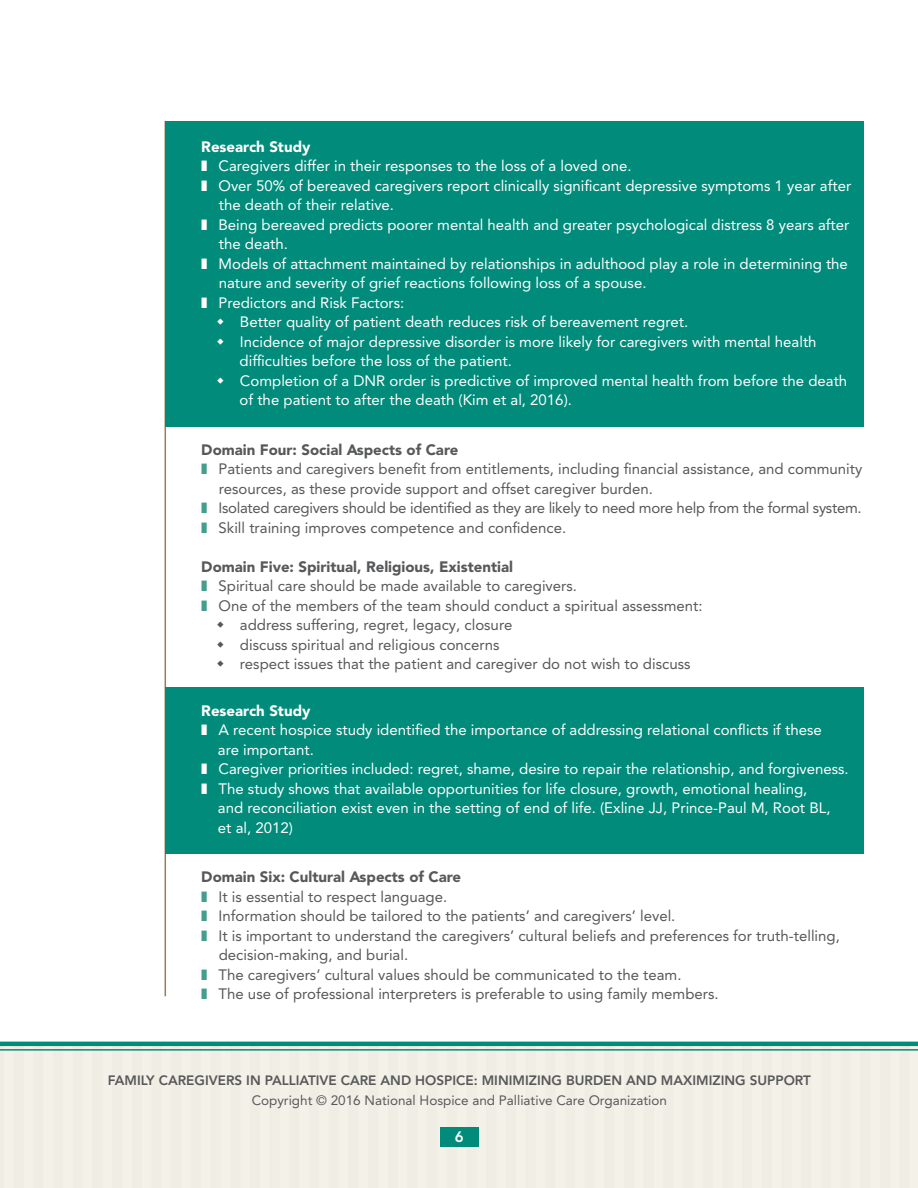
<style>
.page{position:relative;width:918px;height:1188px;background:#fff}
.page>*{position:absolute;margin:0;border:0;box-sizing:border-box;transform-origin:0 0}
.t1{font:15px/19.5px "Avenir LT Pro";color:#fff}
.t2{font:15px/19.5px "Avenir LT Pro";color:#57585a}
.t3{font:900 15px "Avenir LT Pro";color:#57585a}
.t4{font:900 15px "Avenir LT Pro";color:#fff}
.t5{font:800 15px "Avenir";color:#fff}
.t6{font:800 13.5px "Avenir";color:#57585a}
.t7{font:13.5px "Avenir";color:#57585a}
</style>
<div class="page">
<div style="left:0;top:1046px;width:918px;height:142px;background:#f0eee5"></div>
<hr style="left:0;top:1042px;width:918px;height:4px;background:#008b7b">
<hr style="left:0;top:1049px;width:918px;height:2px;background:#008b7b">
<div style="left:440px;top:1127px;width:39px;height:20px;background:#008b7b"></div>
<hr style="left:165px;top:121px;width:1px;height:875px;background:#977f53">
<div style="left:165px;top:121px;width:699px;height:305px;background:#008b7b"></div>
<div style="left:165px;top:688px;width:699px;height:166px;background:#008b7b"></div>
<p class="t4" style="left:201px;top:141px;width:111px">Research Study</p>
<p class="t1" style="left:219px;top:158px;width:415px">Caregivers differ in their responses to the loss of a loved one.</p>
<p class="t1" style="left:219px;top:177px;width:634px">Over 50% of bereaved caregivers report clinically significant depressive symptoms 1 year after</p>
<p class="t1" style="left:219px;top:197px;width:177px">the death of their relative.</p>
<p class="t1" style="left:219px;top:216px;width:632px">Being bereaved predicts poorer mental health and greater psychological distress 8 years after</p>
<p class="t1" style="left:219px;top:236px;width:71px">the death.</p>
<p class="t1" style="left:219px;top:255px;width:631px">Models of attachment maintained by relationships in adulthood play a role in determining the</p>
<p class="t1" style="left:219px;top:275px;width:429px">nature and severity of grief reactions following loss of a spouse.</p>
<p class="t1" style="left:219px;top:294px;width:187px">Predictors and Risk Factors:</p>
<p class="t1" style="left:240px;top:314px;width:450px">Better quality of patient death reduces risk of bereavement regret.</p>
<p class="t1" style="left:240px;top:333px;width:578px">Incidence of major depressive disorder is more likely for caregivers with mental health</p>
<p class="t1" style="left:240px;top:353px;width:274px">difficulties before the loss of the patient.</p>
<p class="t1" style="left:240px;top:372px;width:609px">Completion of a DNR order is predictive of improved mental health from before the death</p>
<p class="t1" style="left:240px;top:392px;width:334px">of the patient to after the death (Kim et al, 2016).</p>
<p class="t3" style="left:201px;top:444px;width:259px">Domain Four: Social Aspects of Care</p>
<p class="t2" style="left:219px;top:461px;width:645px">Patients and caregivers benefit from entitlements, including financial assistance, and community resources, as these provide support and offset caregiver burden.<br>Isolated caregivers should be identified as they are likely to need more help from the formal system.<br>Skill training improves competence and confidence.</p>
<p class="t3" style="left:201px;top:561px;width:313px">Domain Five: Spiritual, Religious, Existential</p>
<p class="t2" style="left:219px;top:578px;width:360px">Spiritual care should be made available to caregivers.</p>
<p class="t2" style="left:219px;top:597px;width:486px">One of the members of the team should conduct a spiritual assessment:</p>
<p class="t2" style="left:240px;top:617px;width:274px">address suffering, regret, legacy, closure</p>
<p class="t2" style="left:240px;top:636px;width:261px">discuss spiritual and religious concerns</p>
<p class="t2" style="left:240px;top:656px;width:452px">respect issues that the patient and caregiver do not wish to discuss</p>
<p class="t4" style="left:201px;top:705px;width:111px">Research Study</p>
<p class="t1" style="left:218px;top:722px;width:632px">A recent hospice study identified the importance of addressing relational conflicts if these<br>are important.<br>Caregiver priorities included: regret, shame, desire to repair the relationship, and forgiveness.<br>The study shows that available opportunities for life closure, growth, emotional healing,<br>and reconciliation exist even in the setting of end of life. (Exline JJ, Prince-Paul M, Root BL,<br>et al, 2012)</p>
<p class="t3" style="left:201px;top:872px;width:261px">Domain Six: Cultural Aspects of Care</p>
<p class="t2" style="left:219px;top:888px;width:623px">It is essential to respect language.<br>Information should be tailored to the patients’ and caregivers’ level.<br>It is important to understand the caregivers’ cultural beliefs and preferences for truth-telling, decision-making, and burial.<br>The caregivers’ cultural values should be communicated to the team.<br>The use of professional interpreters is preferable to using family members.</p>
<p class="t6" style="left:108px;top:1070px;width:705px">FAMILY CAREGIVERS IN PALLIATIVE CARE AND HOSPICE: MINIMIZING BURDEN AND MAXIMIZING SUPPORT</p>
<p class="t7" style="left:252px;top:1089px;width:417px">Copyright © 2016 National Hospice and Palliative Care Organization</p>
<p class="t5" style="left:455px;top:1125px;width:10px">6</p>
</div>
